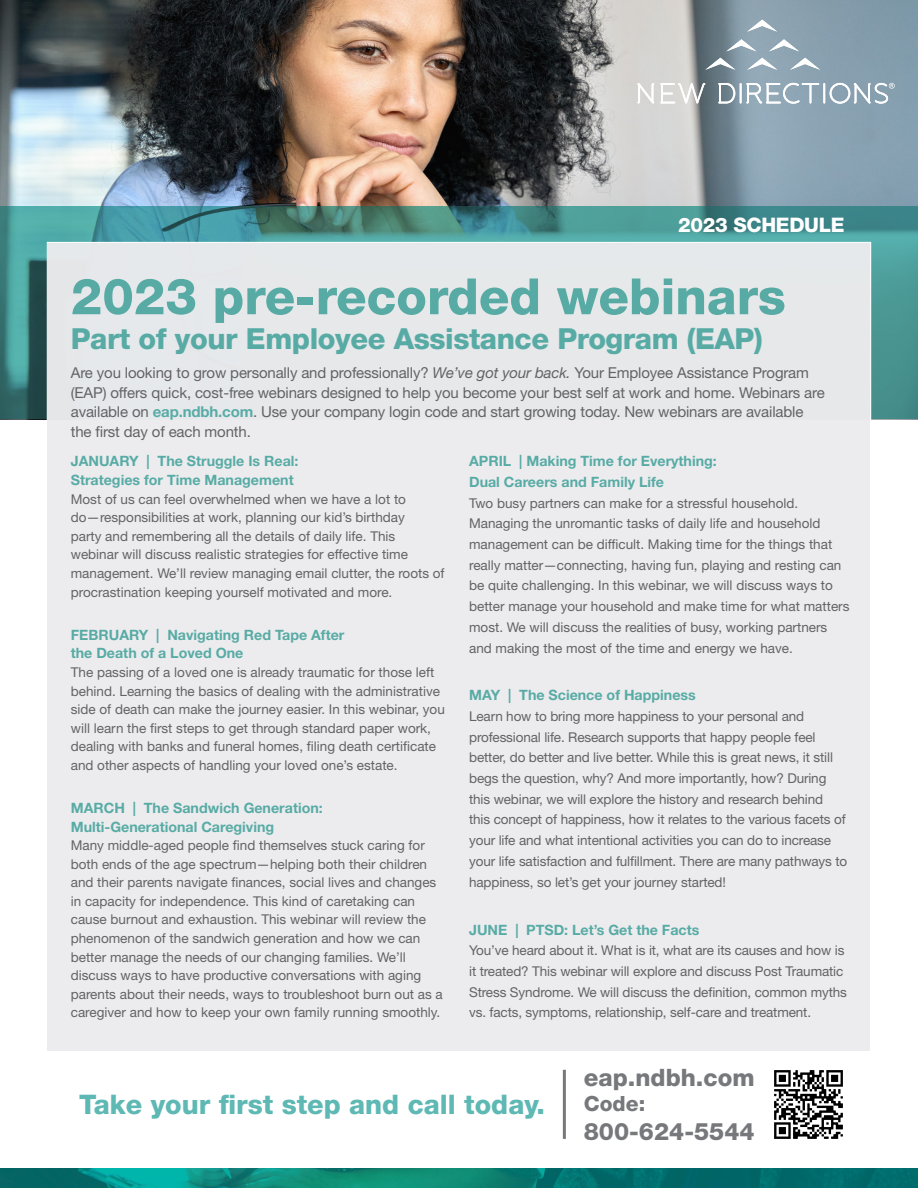
<style>
.page{position:relative;width:918px;height:1188px;background:#fff}
.page>*{position:absolute;margin:0;border:0;box-sizing:border-box;transform-origin:0 0}
.t1{font:800 50.1px "Helvetica Neue LT Std";color:#58aba5}
.t2{font:800 29.1px "Helvetica Neue LT Std";letter-spacing:-.015em;color:#58aba5}
.t3{font:800 27px "Helvetica Neue LT Std";color:#5eb8b3}
.t4{font:800 24px "Helvetica Neue LT Std";color:#76787b}
.t5{font:800 21px "Helvetica Neue LT Std";color:#76787b}
.t6{font:800 20.1px "Helvetica Neue LT Std";letter-spacing:-.015em;color:#fff}
.t7{font:15px/19.5px "Helvetica Neue LT Std";letter-spacing:-.01em;color:#636366}
.t8{font:700 14.25px/18.6px "Helvetica Neue LT Std";color:#58aba5}
.t9{font:13.5px/18.6px "Helvetica Neue LT Std";color:#636366}
.s1{font-style:italic}
.s2{font-weight:700;color:#58aba6}
</style>
<div class="page">
<img style="left:0;top:0;width:918px;height:206px">
<svg style="left:0;top:206px;width:918px;height:213px;background:#499290"></svg>
<img style="left:0;top:1169px;width:918px;height:19px">
<div style="left:47px;top:243px;width:823px;height:808px;background:#ececee"></div>
<hr style="left:563px;top:1070px;width:3px;height:69px;background:#76787b">
<img style="left:774px;top:1070px;width:69px;height:69px">
<svg style="left:747px;top:58px;width:30px;height:12px"></svg>
<svg style="left:747px;top:20px;width:30px;height:12px"></svg>
<svg style="left:705px;top:58px;width:30px;height:12px"></svg>
<svg style="left:790px;top:58px;width:30px;height:12px"></svg>
<svg style="left:769px;top:39px;width:30px;height:12px"></svg>
<svg style="left:726px;top:39px;width:30px;height:12px"></svg>
<svg style="left:637px;top:83px;width:17px;height:21px"></svg>
<svg style="left:660px;top:83px;width:45px;height:21px"></svg>
<svg style="left:718px;top:83px;width:17px;height:21px"></svg>
<hr style="left:740px;top:83px;width:2px;height:21px;background:#fff">
<svg style="left:746px;top:83px;width:73px;height:21px"></svg>
<hr style="left:823px;top:83px;width:2px;height:21px;background:#fff">
<svg style="left:830px;top:83px;width:65px;height:21px"></svg>
<p class="t6" style="left:678px;top:213px;width:168px">2023 SCHEDULE</p>
<p class="t1" style="left:71px;top:267px;width:716px">2023 pre-recorded webinars</p>
<p class="t2" style="left:71px;top:322px;width:693px">Part of your Employee Assistance Program (EAP)</p>
<p class="t7" style="left:71px;top:363px;width:756px">Are you looking to grow personally and professionally? <span class="s1">We’ve got your back.</span> Your Employee Assistance Program (EAP) offers quick, cost-free webinars designed to help you become your best self at work and home. Webinars are available on <span class="s2">eap.ndbh.com</span>. Use your company login code and start growing today. New webinars are available the first day of each month.</p>
<p class="t8" style="left:71px;top:452px;width:229px">JANUARY | The Struggle Is Real:<br>Strategies for Time Management</p>
<p class="t9" style="left:71px;top:489px;width:375px">Most of us can feel overwhelmed when we have a lot to do—responsibilities at work, planning our kid’s birthday<br>party and remembering all the details of daily life. This webinar will discuss realistic strategies for effective time management. We’ll review managing email clutter, the roots of procrastination keeping yourself motivated and more.</p>
<p class="t8" style="left:71px;top:625px;width:275px">FEBRUARY | Navigating Red Tape After the Death of a Loved One</p>
<p class="t9" style="left:71px;top:663px;width:376px">The passing of a loved one is already traumatic for those left behind. Learning the basics of dealing with the administrative side of death can make the journey easier. In this webinar, you will learn the first steps to get through standard paper work, dealing with banks and funeral homes, filing death certificate and other aspects of handling your loved one’s estate.</p>
<p class="t8" style="left:71px;top:799px;width:254px">MARCH | The Sandwich Generation:<br>Multi-Generational Caregiving</p>
<p class="t9" style="left:71px;top:836px;width:374px">Many middle-aged people find themselves stuck caring for both ends of the age spectrum—helping both their children and their parents navigate finances, social lives and changes in capacity for independence. This kind of caretaking can cause burnout and exhaustion. This webinar will review the phenomenon of the sandwich generation and how we can better manage the needs of our changing families. We’ll discuss ways to have productive conversations with aging parents about their needs, ways to troubleshoot burn out as a caregiver and how to keep your own family running smoothly.</p>
<p class="t8" style="left:469px;top:451px;width:249px;line-height:20.4px">APRIL | Making Time for Everything:<br>Dual Careers and Family Life</p>
<p class="t9" style="left:469px;top:492px;width:382px;line-height:20.7px">Two busy partners can make for a stressful household.<br>Managing the unromantic tasks of daily life and household management can be difficult. Making time for the things that really matter—connecting, having fun, playing and resting can be quite challenging. In this webinar, we will discuss ways to better manage your household and make time for what matters most. We will discuss the realities of busy, working partners and making the most of the time and energy we have.</p>
<p class="t8" style="left:469px;top:685px;width:228px">MAY | The Science of Happiness</p>
<p class="t9" style="left:469px;top:706px;width:380px;line-height:20.7px">Learn how to bring more happiness to your personal and professional life. Research supports that happy people feel better, do better and live better. While this is great news, it still begs the question, why? And more importantly, how? During this webinar, we will explore the history and research behind this concept of happiness, how it relates to the various facets of your life and what intentional activities you can do to increase your life satisfaction and fulfillment. There are many pathways to happiness, so let’s get your journey started!</p>
<p class="t8" style="left:469px;top:920px;width:232px">JUNE | PTSD: Let’s Get the Facts</p>
<p class="t9" style="left:469px;top:940px;width:379px;line-height:20.7px">You’ve heard about it. What is it, what are its causes and how is it treated? This webinar will explore and discuss Post Traumatic Stress Syndrome. We will discuss the definition, common myths vs. facts, symptoms, relationship, self-care and treatment.</p>
<p class="t3" style="left:79px;top:1088px;width:467px">Take your first step and call today.</p>
<p class="t4" style="left:584px;top:1063px;width:172px">eap.ndbh.com</p>
<p class="t5" style="left:584px;top:1091px;width:63px">Code:</p>
<p class="t4" style="left:584px;top:1117px;width:172px">800-624-5544</p>
</div>
